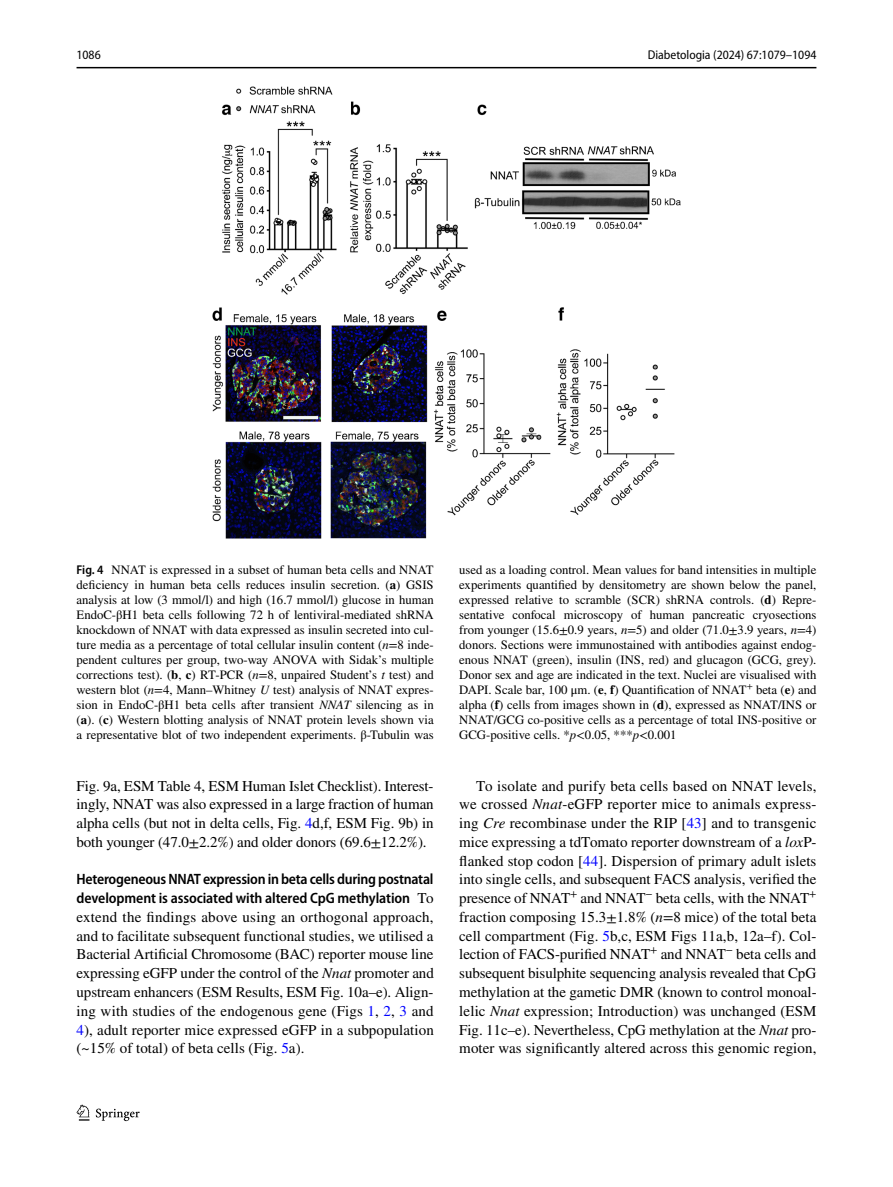
<style>
.page{position:relative;width:893px;height:1187px;background:#fff}
.page>*{position:absolute;margin:0;border:0;box-sizing:border-box;transform-origin:0 0}
.t1{font:15px/18.8px "STIX";letter-spacing:.005em;color:#000;text-align:justify}
.t2{font:600 semi-condensed 15px/18.8px "Myriad Pro";letter-spacing:-.015em;color:#000}
.t3{font:12.75px/15px "STIX";color:#000;text-align:justify}
.t4{font:12.75px "Myriad Pro Semi Cn 2";color:#000}
.s1{font-family:"Myriad Pro";font-weight:600;font-stretch:semi-condensed}
.s2{font-weight:700}
.s3{font-style:italic}
.s4{color:#00f}
.s5{font-family:"STIX";font-weight:400;font-stretch:normal}
</style>
<div class="page">
<hr style="left:77px;top:67px;width:739px;height:1px;background:#000">
<svg style="left:77px;top:1104px;width:12px;height:16px"></svg>
<svg style="left:96px;top:1108px;width:44px;height:12px"></svg>
<img style="left:213px;top:87px;width:467px;height:451px">
<p class="t4" style="left:77px;top:48px;width:26px">1086</p>
<p class="t4" style="left:648px;top:48px;width:170px">Diabetologia (2024) 67:1079–1094</p>
<p class="t3" style="left:77px;top:563px;width:359px"><span class="s1">Fig. 4</span> NNAT is expressed in a subset of human beta cells and NNAT deficiency in human beta cells reduces insulin secretion. (<span class="s2">a</span>) GSIS analysis at low (3 mmol/l) and high (16.7 mmol/l) glucose in human EndoC-βH1 beta cells following 72 h of lentiviral-mediated shRNA knockdown of NNAT with data expressed as insulin secreted into cul&shy;ture media as a percentage of total cellular insulin content (<span class="s3">n</span>=8 inde&shy;pendent cultures per group, two-way ANOVA with Sidak’s multiple corrections test). (<span class="s2">b</span>, <span class="s2">c</span>) RT-PCR (<span class="s3">n</span>=8, unpaired Student’s <span class="s3">t</span> test) and western blot (<span class="s3">n</span>=4, Mann–Whitney <span class="s3">U</span> test) analysis of NNAT expres&shy;sion in EndoC-βH1 beta cells after transient <span class="s3">NNAT</span> silencing as in (<span class="s2">a</span>). (<span class="s2">c</span>) Western blotting analysis of NNAT protein levels shown via a representative blot of two independent experiments. β-Tubulin was</p>
<p class="t3" style="left:459px;top:563px;width:359px">used as a loading control. Mean values for band intensities in multiple experiments quantified by densitometry are shown below the panel, expressed relative to scramble (SCR) shRNA controls. (<span class="s2">d</span>) Repre&shy;sentative confocal microscopy of human pancreatic cryosections from younger (15.6±0.9 years, <span class="s3">n</span>=5) and older (71.0±3.9 years, <span class="s3">n</span>=4) donors. Sections were immunostained with antibodies against endog&shy;enous NNAT (green), insulin (INS, red) and glucagon (GCG, grey).<br>Donor sex and age are indicated in the text. Nuclei are visualised with DAPI. Scale bar, 100 μm. (<span class="s2">e</span>, <span class="s2">f</span>) Quantification of NNAT<sup>+</sup> beta (<span class="s2">e</span>) and alpha (<span class="s2">f</span>) cells from images shown in (<span class="s2">d</span>), expressed as NNAT/INS or NNAT/GCG co-positive cells as a percentage of total INS-positive or GCG-positive cells. *<span class="s3">p</span>&lt;0.05, ***<span class="s3">p</span>&lt;0.001</p>
<p class="t1" style="left:77px;top:777px;width:359px">Fig. 9a, ESM Table 4, ESM Human Islet Checklist). Interest&shy;ingly, NNAT was also expressed in a large fraction of human alpha cells (but not in delta cells, Fig. <span class="s4">4</span>d,f, ESM Fig. 9b) in both younger (47.0±2.2%) and older donors (69.6±12.2%).</p>
<p class="t2" style="left:77px;top:870px;width:359px">Heterogeneous NNAT expression in beta cells during postnatal development is associated with altered CpG methylation <span class="s5">To</span></p>
<p class="t1" style="left:77px;top:908px;width:359px">extend the findings above using an orthogonal approach, and to facilitate subsequent functional studies, we utilised a Bacterial Artificial Chromosome (BAC) reporter mouse line expressing eGFP under the control of the <span class="s3">Nnat</span> promoter and upstream enhancers (ESM Results, ESM Fig. 10a–e). Align&shy;ing with studies of the endogenous gene (Figs <span class="s4">1</span>, <span class="s4">2</span>, <span class="s4">3</span> and <span class="s4">4</span>), adult reporter mice expressed eGFP in a subpopulation (~15% of total) of beta cells (Fig. <span class="s4">5</span>a).</p>
<p class="t1" style="left:459px;top:777px;width:359px;text-indent:17px">To isolate and purify beta cells based on NNAT levels, we crossed <span class="s3">Nnat</span>-eGFP reporter mice to animals express&shy;ing <span class="s3">Cre</span> recombinase under the RIP [<span class="s4">43</span>] and to transgenic mice expressing a tdTomato reporter downstream of a <span class="s3">lox</span>P&shy;flanked stop codon [<span class="s4">44</span>]. Dispersion of primary adult islets into single cells, and subsequent FACS analysis, verified the presence of NNAT<sup>+</sup> and NNAT<sup>−</sup> beta cells, with the NNAT<sup>+ </sup>fraction composing 15.3±1.8% (<span class="s3">n</span>=8 mice) of the total beta cell compartment (Fig. <span class="s4">5</span>b,c, ESM Figs 11a,b, 12a–f). Col&shy;lection of FACS-purified NNAT<sup>+</sup> and NNAT<sup>−</sup> beta cells and subsequent bisulphite sequencing analysis revealed that CpG methylation at the gametic DMR (known to control monoal&shy;lelic <span class="s3">Nnat</span> expression; Introduction) was unchanged (ESM Fig. 11c–e). Nevertheless, CpG methylation at the <span class="s3">Nnat</span> pro&shy;moter was significantly altered across this genomic region,</p>
</div>
